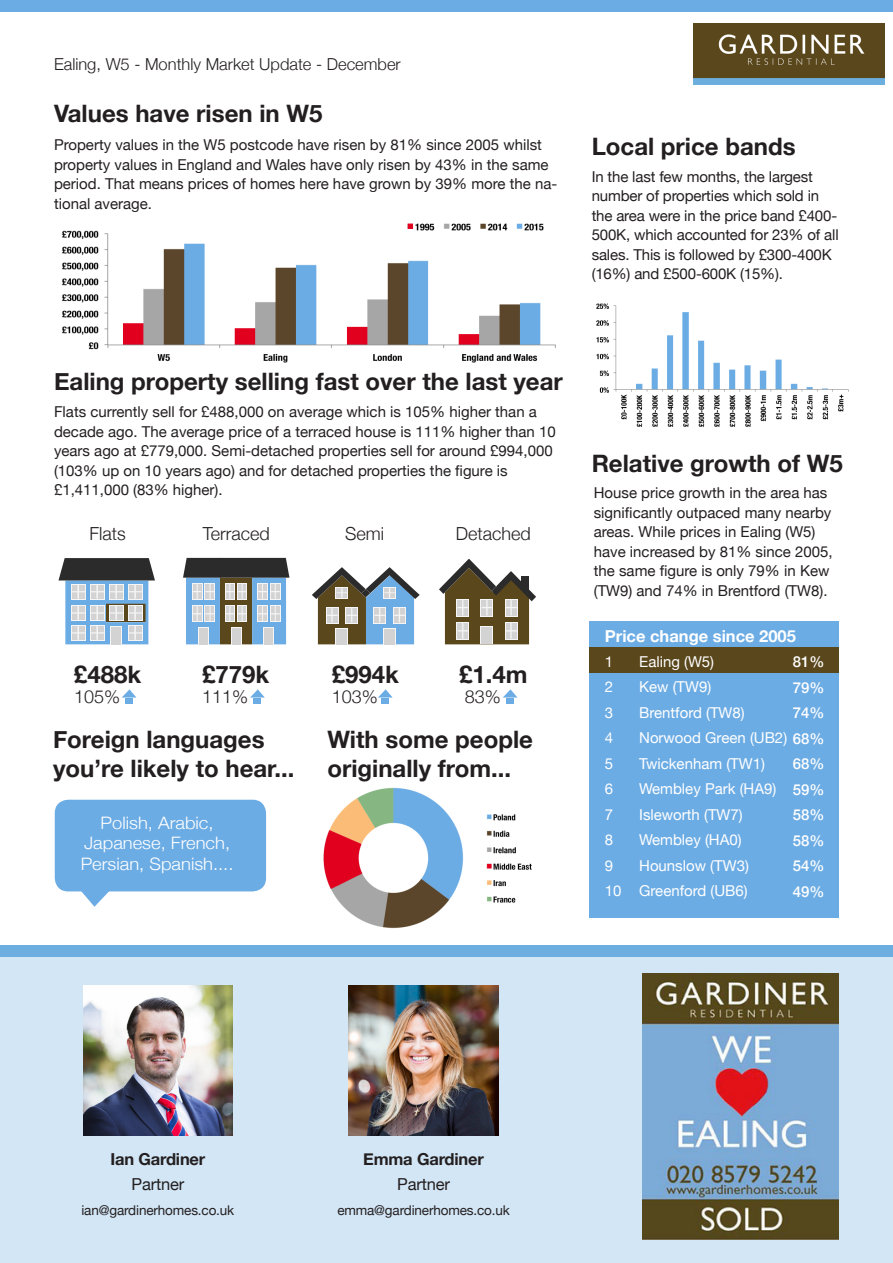
<style>
.page{position:relative;width:893px;height:1263px;background:#fff}
.page>*{position:absolute;margin:0;border:0;box-sizing:border-box;transform-origin:0 0}
.t1{font:700 24px/28.8px "Helvetica Neue";color:#231f20}
.t2{font:300 18px "Helvetica Neue";color:#231f20}
.t3{font:300 17.1px "Helvetica Neue";color:#fff;scale:1.07 1}
.t4{font:300 16.5px "Helvetica Neue";color:#231f20}
.t5{font:700 16.5px "Helvetica Neue";letter-spacing:-.01em;color:#231f20}
.t6{font:700 16.5px "Helvetica Neue";color:#fff}
.t7{font:16.5px "Helvetica Neue";letter-spacing:-.01em;color:#231f20}
.t8{font:15px/19.5px "Helvetica Neue";color:#231f20}
.t9{font:15px "Helvetica Neue";color:#fff}
.t10{font:500 15px "Helvetica Neue";color:#fff}
.t11{font:13.5px "Helvetica Neue";letter-spacing:-.01em;color:#231f20}
.s1{font-weight:500}
</style>
<div class="page">
<div style="left:0;top:951px;width:893px;height:312px;background:#d3e6f5"></div>
<div style="left:55px;top:800px;width:211px;height:91px;background:#6cace4;border-radius:13px"></div>
<img style="left:83px;top:986px;width:149px;height:149px">
<img style="left:349px;top:986px;width:149px;height:149px">
<img style="left:61px;top:223px;width:495px;height:140px">
<div style="left:589px;top:879px;width:250px;height:38px;background:#6cace4"></div>
<div style="left:589px;top:853px;width:250px;height:26px;background:#6cace4"></div>
<div style="left:589px;top:827px;width:250px;height:26px;background:#6cace4"></div>
<div style="left:589px;top:802px;width:250px;height:25px;background:#6cace4"></div>
<div style="left:589px;top:776px;width:250px;height:26px;background:#6cace4"></div>
<div style="left:589px;top:750px;width:250px;height:26px;background:#6cace4"></div>
<div style="left:589px;top:724px;width:250px;height:26px;background:#6cace4"></div>
<div style="left:589px;top:698px;width:250px;height:26px;background:#6cace4"></div>
<div style="left:589px;top:673px;width:250px;height:25px;background:#6cace4"></div>
<div style="left:589px;top:647px;width:250px;height:26px;background:#5a471c"></div>
<div style="left:589px;top:621px;width:250px;height:26px;background:#6cace4"></div>
<img style="left:596px;top:303px;width:253px;height:124px">
<div style="left:220px;top:577px;width:32px;height:67px;background:#5a471c"></div>
<div style="left:220px;top:558px;width:32px;height:20px;background:#2b2b2b"></div>
<div style="left:225px;top:583px;width:10px;height:17px;background:#f5f5f5"></div>
<div style="left:237px;top:583px;width:10px;height:17px;background:#f5f5f5"></div>
<svg style="left:226px;top:584px;width:20px;height:15px"></svg>
<div style="left:225px;top:606px;width:10px;height:16px;background:#f5f5f5"></div>
<div style="left:237px;top:606px;width:10px;height:16px;background:#f5f5f5"></div>
<svg style="left:226px;top:606px;width:20px;height:15px"></svg>
<div style="left:252px;top:577px;width:34px;height:67px;background:#6cace4"></div>
<svg style="left:252px;top:558px;width:37px;height:20px"></svg>
<div style="left:257px;top:583px;width:11px;height:17px;background:#f5f5f5"></div>
<div style="left:270px;top:583px;width:10px;height:17px;background:#f5f5f5"></div>
<svg style="left:258px;top:584px;width:22px;height:15px"></svg>
<div style="left:257px;top:606px;width:11px;height:16px;background:#f5f5f5"></div>
<div style="left:270px;top:606px;width:10px;height:16px;background:#f5f5f5"></div>
<svg style="left:258px;top:606px;width:22px;height:15px"></svg>
<svg style="left:231px;top:627px;width:10px;height:17px"></svg>
<div style="left:232px;top:628px;width:8px;height:16px;background:#d3d3d3"></div>
<div style="left:263px;top:627px;width:10px;height:17px;background:#f5f5f5"></div>
<div style="left:264px;top:628px;width:9px;height:16px;background:#d3d3d3"></div>
<div style="left:186px;top:577px;width:34px;height:67px;background:#6cace4"></div>
<svg style="left:183px;top:558px;width:38px;height:20px"></svg>
<div style="left:205px;top:583px;width:10px;height:17px;background:#f5f5f5"></div>
<div style="left:192px;top:583px;width:10px;height:17px;background:#f5f5f5"></div>
<svg style="left:193px;top:584px;width:21px;height:15px"></svg>
<div style="left:205px;top:606px;width:10px;height:16px;background:#f5f5f5"></div>
<div style="left:192px;top:606px;width:10px;height:16px;background:#f5f5f5"></div>
<svg style="left:193px;top:606px;width:21px;height:15px"></svg>
<div style="left:199px;top:627px;width:10px;height:17px;background:#f5f5f5"></div>
<div style="left:199px;top:628px;width:9px;height:16px;background:#d3d3d3"></div>
<svg style="left:58px;top:558px;width:97px;height:86px"></svg>
<svg style="left:439px;top:559px;width:97px;height:85px"></svg>
<div style="left:522px;top:576px;width:7px;height:13px;background:#2b2b2b"></div>
<svg style="left:312px;top:567px;width:108px;height:77px"></svg>
<img style="left:323px;top:787px;width:209px;height:142px">
<svg style="left:80px;top:891px;width:31px;height:16px"></svg>
<svg style="left:122px;top:689px;width:14px;height:14px"></svg>
<svg style="left:250px;top:689px;width:15px;height:14px"></svg>
<svg style="left:378px;top:689px;width:15px;height:14px"></svg>
<svg style="left:503px;top:689px;width:14px;height:14px"></svg>
<div style="left:0;top:0;width:893px;height:11px;background:#6cace4"></div>
<div style="left:0;top:945px;width:893px;height:11px;background:#6caee0"></div>
<img style="left:693px;top:24px;width:191px;height:60px">
<img style="left:643px;top:974px;width:196px;height:266px">
<p class="t4" style="left:54px;top:51px;width:348px">Ealing, W5 - Monthly Market Update - December</p>
<p class="t1" style="left:54px;top:100px;width:270px">Values have risen in W5</p>
<p class="t8" style="left:54px;top:136px;width:505px">Property values in the W5 postcode have risen by 81% since 2005 whilst property values in England and Wales have only risen by 43% in the same period. That means prices of homes here have grown by 39% more the na&shy;tional average.</p>
<p class="t1" style="left:592px;top:132px;width:205px">Local price bands</p>
<p class="t8" style="left:592px;top:167px;width:249px">In the last few months, the largest number of properties which sold in the area were in the price band £400- 500K, which accounted for 23% of all sales. This is followed by £300-400K (16%) and £500-600K (15%).</p>
<p class="t1" style="left:54px;top:368px;width:510px">Ealing property selling fast over the last year</p>
<p class="t8" style="left:54px;top:403px;width:503px">Flats currently sell for £488,000 on average which is 105% higher than a decade ago. The average price of a terraced house is 111% higher than 10 years ago at £779,000. Semi-detached properties sell for around £994,000 (103% up on 10 years ago) and for detached properties the figure is £1,411,000 (83% higher).</p>
<p class="t2" style="left:90px;top:519px;width:38px">Flats</p>
<p class="t2" style="left:203px;top:519px;width:69px">Terraced</p>
<p class="t2" style="left:345px;top:519px;width:41px">Semi</p>
<p class="t2" style="left:456px;top:519px;width:77px">Detached</p>
<p class="t1" style="left:74px;top:661px;width:69px">£488k</p>
<p class="t1" style="left:202px;top:661px;width:69px">£779k</p>
<p class="t1" style="left:332px;top:661px;width:69px">£994k</p>
<p class="t1" style="left:459px;top:661px;width:70px">£1.4m</p>
<p class="t2" style="left:74px;top:682px;width:48px">105%</p>
<p class="t2" style="left:202px;top:682px;width:48px">111%</p>
<p class="t2" style="left:332px;top:682px;width:48px">103%</p>
<p class="t2" style="left:465px;top:682px;width:38px">83%</p>
<p class="t1" style="left:53px;top:725px;width:243px">Foreign languages you’re likely to hear...</p>
<p class="t3" style="left:101px;top:809px;width:107px">Polish, Arabic,</p>
<p class="t3" style="left:84px;top:829px;width:138px">Japanese, French,</p>
<p class="t3" style="left:81px;top:850px;width:144px">Persian, Spanish....</p>
<p class="t1" style="left:327px;top:725px;width:207px">With some people</p>
<p class="t1" style="left:327px;top:754px;width:185px">originally from...</p>
<p class="t1" style="left:592px;top:450px;width:253px">Relative growth of W5</p>
<p class="t8" style="left:594px;top:484px;width:240px">House price growth in the area has significantly outpaced many nearby areas. While prices in Ealing (W5) have increased by 81% since 2005, the same figure is only 79% in Kew (TW9) and 74% in Brentford (TW8).</p>
<p class="t6" style="left:605px;top:623px;width:192px">Price change since 2005</p>
<p class="t9" style="left:605px;top:651px;width:10px">1</p>
<p class="t9" style="left:605px;top:676px;width:10px">2</p>
<p class="t9" style="left:605px;top:702px;width:10px">3</p>
<p class="t9" style="left:605px;top:727px;width:10px">4</p>
<p class="t9" style="left:605px;top:753px;width:10px">5</p>
<p class="t9" style="left:605px;top:778px;width:10px">6</p>
<p class="t9" style="left:605px;top:804px;width:10px">7</p>
<p class="t9" style="left:605px;top:829px;width:10px">8</p>
<p class="t9" style="left:605px;top:855px;width:10px">9</p>
<p class="t9" style="left:605px;top:880px;width:18px">10</p>
<p class="t9" style="left:639px;top:651px;width:77px">Ealing (W5)</p>
<p class="t9" style="left:639px;top:676px;width:74px">Kew (TW9)</p>
<p class="t9" style="left:639px;top:702px;width:107px">Brentford (TW8)</p>
<p class="t9" style="left:639px;top:727px;width:187px">Norwood Green (UB2) <span class="s1">68%</span></p>
<p class="t9" style="left:639px;top:753px;width:127px">Twickenham (TW1)</p>
<p class="t9" style="left:639px;top:778px;width:139px">Wembley Park (HA9)</p>
<p class="t9" style="left:639px;top:804px;width:105px">Isleworth (TW7)</p>
<p class="t9" style="left:639px;top:829px;width:104px">Wembley (HA0)</p>
<p class="t9" style="left:639px;top:855px;width:111px">Hounslow (TW3)</p>
<p class="t9" style="left:639px;top:880px;width:110px">Greenford (UB6)</p>
<p class="t10" style="left:793px;top:650px;width:33px">81%</p>
<p class="t10" style="left:793px;top:675px;width:33px">79%</p>
<p class="t10" style="left:793px;top:701px;width:33px">74%</p>
<p class="t10" style="left:793px;top:752px;width:33px">68%</p>
<p class="t10" style="left:793px;top:777px;width:33px">59%</p>
<p class="t10" style="left:793px;top:803px;width:33px">58%</p>
<p class="t10" style="left:793px;top:828px;width:33px">58%</p>
<p class="t10" style="left:793px;top:854px;width:33px">54%</p>
<p class="t10" style="left:793px;top:879px;width:33px">49%</p>
<p class="t5" style="left:110px;top:1146px;width:97px">Ian Gardiner</p>
<p class="t7" style="left:131px;top:1172px;width:54px">Partner</p>
<p class="t11" style="left:81px;top:1201px;width:154px">ian@gardinerhomes.co.uk</p>
<p class="t5" style="left:363px;top:1146px;width:122px">Emma Gardiner</p>
<p class="t7" style="left:397px;top:1172px;width:54px">Partner</p>
<p class="t11" style="left:337px;top:1201px;width:174px">emma@gardinerhomes.co.uk</p>
</div>
